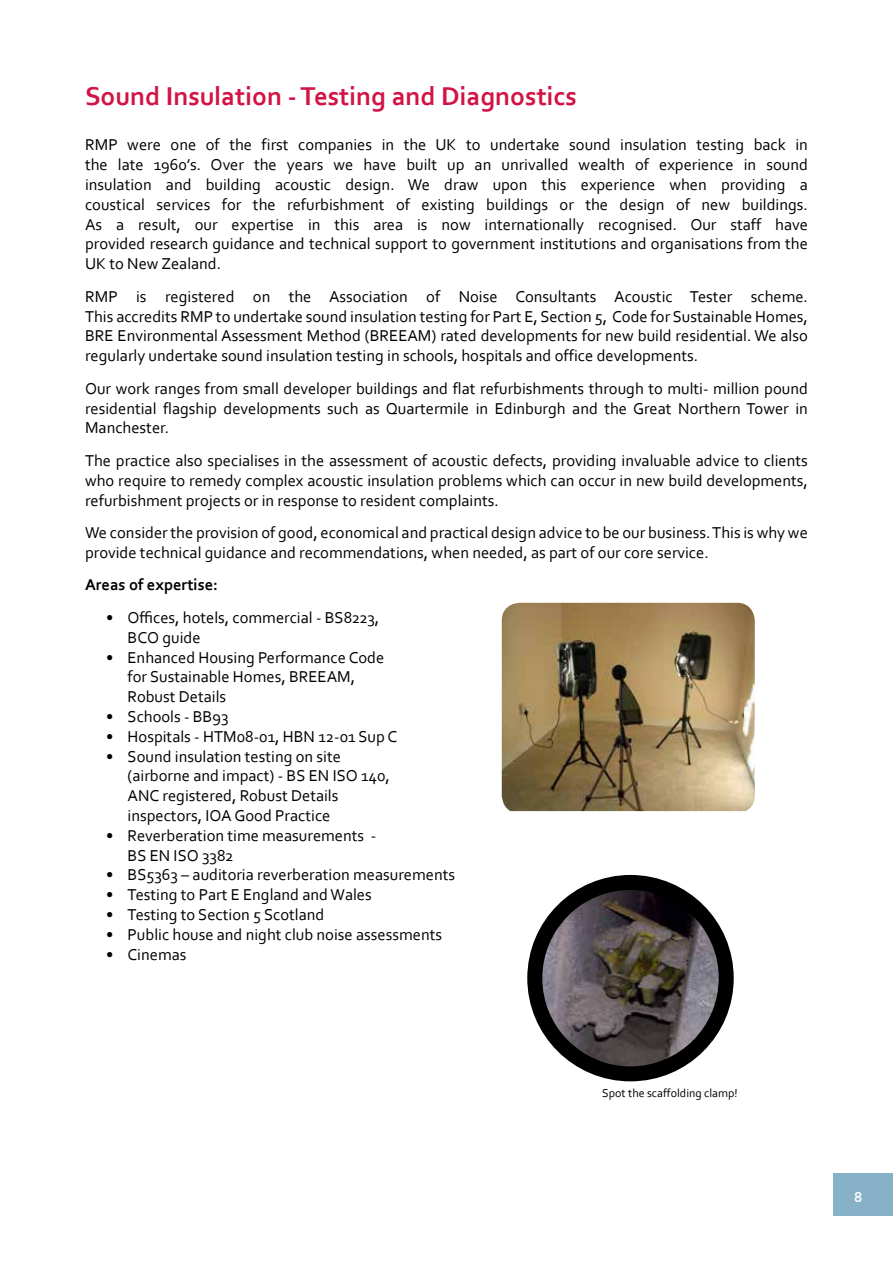
<style>
.page{position:relative;width:893px;height:1263px;background:#fff}
.page>*{position:absolute;margin:0;border:0;box-sizing:border-box;transform-origin:0 0}
.t1{font:700 27px "Corbel";color:#d31245}
.t2{font:16.5px/19.8px "Corbel";color:#000}
.t3{font:700 16.5px "Corbel";color:#000}
.t4{font:700 15px "Corbel";color:#fff}
.t5{font:12px "Corbel";color:#000}
</style>
<div class="page">
<img style="left:535px;top:886px;width:191px;height:188px">
<div style="left:527px;top:875px;width:207px;height:206px;border:15px solid #000;border-radius:50%"></div>
<img style="left:502px;top:603px;width:253px;height:208px">
<div style="left:833px;top:1174px;width:60px;height:42px;background:#86b1c6"></div>
<h1 class="t1" style="left:85px;top:79px;width:493px">Sound Insulation - Testing and Diagnostics</h1>
<p class="t2" style="left:85px;top:135px;width:724px;text-align:justify">RMP were one of the first companies in the UK to undertake sound insulation testing back in the late 1960’s. Over the years we have built up an unrivalled wealth of experience in sound insulation and building acoustic design. We draw upon this experience when providing a coustical services for the refurbishment of existing buildings or the design of new buildings.<br>As a result, our expertise in this area is now internationally recognised. Our staff have provided research guidance and technical support to government institutions and organisations from the UK to New Zealand.</p>
<p class="t2" style="left:85px;top:286px;width:724px;text-align:justify">RMP is registered on the Association of Noise Consultants Acoustic Tester scheme.<br>This accredits RMP to undertake sound insulation testing for Part E, Section 5, Code for Sustainable Homes, BRE Environmental Assessment Method (BREEAM) rated developments for new build residential. We also regularly undertake sound insulation testing in schools, hospitals and office developments.</p>
<p class="t2" style="left:85px;top:378px;width:724px;text-align:justify">Our work ranges from small developer buildings and flat refurbishments through to multi- million pound residential flagship developments such as Quartermile in Edinburgh and the Great Northern Tower in Manchester.</p>
<p class="t2" style="left:85px;top:450px;width:724px;text-align:justify">The practice also specialises in the assessment of acoustic defects, providing invaluable advice to clients who require to remedy complex acoustic insulation problems which can occur in new build developments, refurbishment projects or in response to resident complaints.</p>
<p class="t2" style="left:85px;top:522px;width:724px">We consider the provision of good, economical and practical design advice to be our business. This is why we provide technical guidance and recommendations, when needed, as part of our core service.</p>
<p class="t3" style="left:85px;top:575px;width:134px">Areas of expertise:</p>
<p class="t2" style="left:128px;top:607px;width:253px;text-indent:-21px">• Offices, hotels, commercial - BS8223,<br>BCO guide</p>
<p class="t2" style="left:128px;top:647px;width:258px;text-indent:-21px">• Enhanced Housing Performance Code for Sustainable Homes, BREEAM,<br>Robust Details</p>
<p class="t2" style="left:106px;top:706px;width:124px">• Schools - BB93</p>
<p class="t2" style="left:106px;top:726px;width:292px">• Hospitals - HTM08-01, HBN 12-01 Sup C</p>
<p class="t2" style="left:128px;top:746px;width:264px;text-indent:-21px">• Sound insulation testing on site (airborne and impact) - BS EN ISO 140, ANC registered, Robust Details inspectors, IOA Good Practice</p>
<p class="t2" style="left:128px;top:825px;width:250px;text-indent:-21px">• Reverberation time measurements -<br>BS EN ISO 3382</p>
<p class="t2" style="left:106px;top:865px;width:350px">• BS5363 – auditoria reverberation measurements</p>
<p class="t2" style="left:106px;top:884px;width:267px">• Testing to Part E England and Wales</p>
<p class="t2" style="left:106px;top:904px;width:220px">• Testing to Section 5 Scotland</p>
<p class="t2" style="left:106px;top:924px;width:337px">• Public house and night club noise assessments</p>
<p class="t2" style="left:106px;top:944px;width:82px">• Cinemas</p>
<p class="t5" style="left:602px;top:1086px;width:137px">Spot the scaffolding clamp!</p>
<p class="t4" style="left:854px;top:1187px;width:10px">8</p>
</div>
